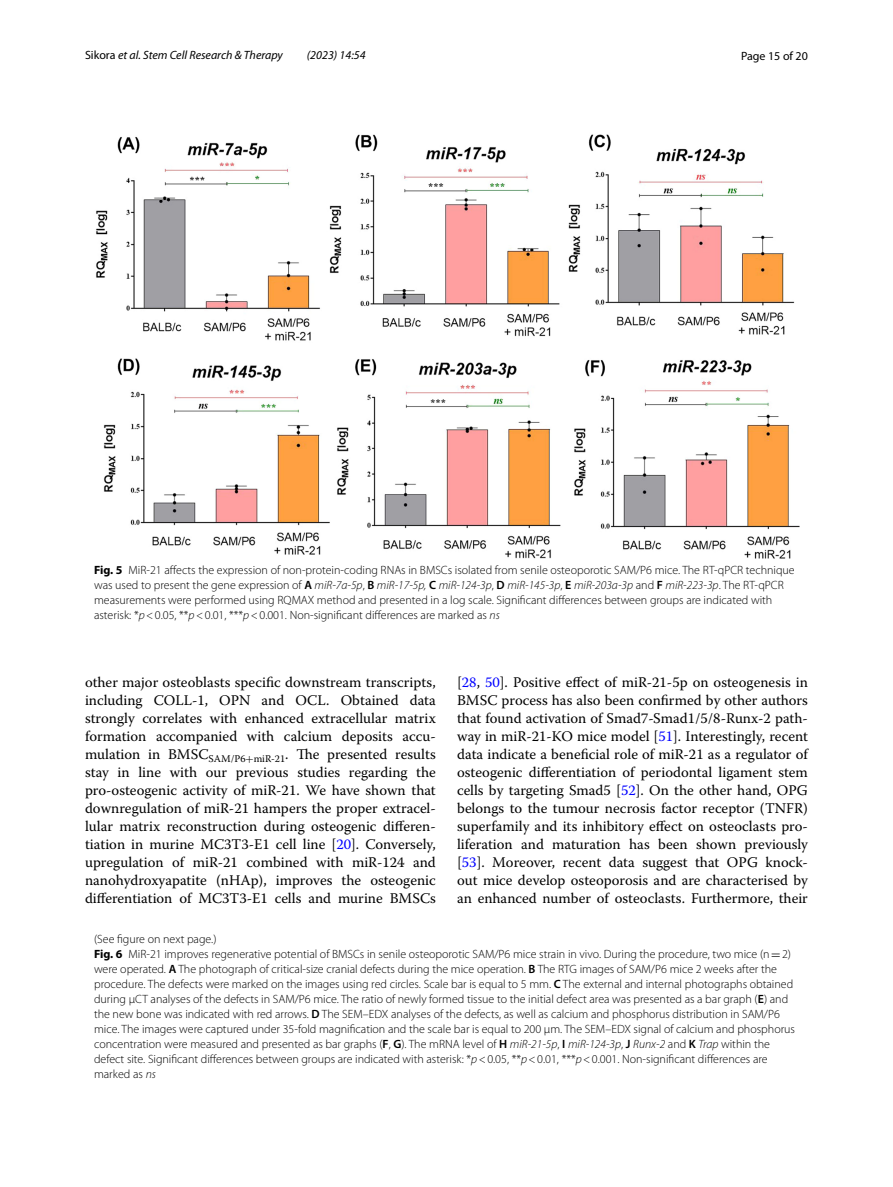
<style>
.page{position:relative;width:893px;height:1187px;background:#fff}
.page>*{position:absolute;margin:0;border:0;box-sizing:border-box;transform-origin:0 0}
.t1{font:14.7px/18px "Warnock Pro";color:#000;text-align:justify}
.t2{font:300 12px/15px "Myriad Pro";color:#000}
.t3{font:italic 12px "Myriad Pro";color:#000}
.t4{font:12px "Myriad Pro";color:#000}
.s1{font-style:normal}
.s2{font-weight:700}
.s3{font-weight:600}
.s4{font-style:italic}
.s5{color:#00f}
.s6{font-family:"MTSY";font-weight:400}
</style>
<div class="page">
<img style="left:96px;top:134px;width:703px;height:425px">
<p class="t3" style="left:85px;top:48px;width:199px"><span class="s1">Sikora</span> et al. Stem Cell Research &amp; Therapy</p>
<p class="t3" style="left:307px;top:48px;width:60px">(2023) 14:54</p>
<p class="t4" style="left:741px;top:48px;width:68px">Page 15 of 20</p>
<p class="t2" style="left:94px;top:563px;width:702px"><span class="s2">Fig. 5</span> MiR-21 affects the expression of non-protein-coding RNAs in BMSCs isolated from senile osteoporotic SAM/P6 mice. The RT-qPCR technique was used to present the gene expression of <span class="s3">A</span> <span class="s4">miR-7a-5p</span>, <span class="s3">B</span> <span class="s4">miR-17-5p,</span> <span class="s3">C</span> <span class="s4">miR-124-3p</span>, <span class="s3">D</span> <span class="s4">miR-145-3p</span>, <span class="s3">E</span> <span class="s4">miR-203a-3p</span> and <span class="s3">F</span> <span class="s4">miR-223-3p</span>. The RT-qPCR measurements were performed using RQMAX method and presented in a log scale. Significant differences between groups are indicated with asterisk: *<span class="s4">p</span>&lt;0.05, **<span class="s4">p</span>&lt;0.01, ***<span class="s4">p</span>&lt;0.001. Non-significant differences are marked as <span class="s4">ns</span></p>
<p class="t1" style="left:85px;top:672px;width:352px">other major osteoblasts specific downstream transcripts, including COLL-1, OPN and OCL. Obtained data strongly correlates with enhanced extracellular matrix formation accompanied with calcium deposits accu&shy;mulation in BMSC<sub>SAM/P6</sub><sub>+</sub><sub>miR-21</sub>. The presented results stay in line with our previous studies regarding the pro-osteogenic activity of miR-21. We have shown that downregulation of miR-21 hampers the proper extracel&shy;lular matrix reconstruction during osteogenic differen&shy;tiation in murine MC3T3-E1 cell line [<span class="s5">20</span>]. Conversely, upregulation of miR-21 combined with miR-124 and nanohydroxyapatite (nHAp), improves the osteogenic differentiation of MC3T3-E1 cells and murine BMSCs</p>
<p class="t1" style="left:457px;top:672px;width:352px">[<span class="s5">28</span>, <span class="s5">50</span>]. Positive effect of miR-21-5p on osteogenesis in BMSC process has also been confirmed by other authors that found activation of Smad7-Smad1/5/8-Runx-2 path&shy;way in miR-21-KO mice model [<span class="s5">51</span>]. Interestingly, recent data indicate a beneficial role of miR-21 as a regulator of osteogenic differentiation of periodontal ligament stem cells by targeting Smad5 [<span class="s5">52</span>]. On the other hand, OPG belongs to the tumour necrosis factor receptor (TNFR) superfamily and its inhibitory effect on osteoclasts pro&shy;liferation and maturation has been shown previously [<span class="s5">53</span>]. Moreover, recent data suggest that OPG knock&shy;out mice develop osteoporosis and are characterised by an enhanced number of osteoclasts. Furthermore, their</p>
<p class="t2" style="left:94px;top:931px;width:124px">(See figure on next page.)</p>
<p class="t2" style="left:94px;top:946px;width:702px"><span class="s2">Fig. 6</span> MiR-21 improves regenerative potential of BMSCs in senile osteoporotic SAM/P6 mice strain in vivo. During the procedure, two mice (n<span class="s6">=</span>2) were operated. <span class="s3">A</span> The photograph of critical-size cranial defects during the mice operation. <span class="s3">B</span> The RTG images of SAM/P6 mice 2 weeks after the procedure. The defects were marked on the images using red circles. Scale bar is equal to 5 mm. <span class="s3">C</span> The external and internal photographs obtained during µCT analyses of the defects in SAM/P6 mice. The ratio of newly formed tissue to the initial defect area was presented as a bar graph (<span class="s3">E</span>) and the new bone was indicated with red arrows. <span class="s3">D</span> The SEM–EDX analyses of the defects, as well as calcium and phosphorus distribution in SAM/P6 mice. The images were captured under 35-fold magnification and the scale bar is equal to 200 µm. The SEM–EDX signal of calcium and phosphorus concentration were measured and presented as bar graphs (<span class="s3">F</span>, <span class="s3">G</span>). The mRNA level of <span class="s3">H</span> <span class="s4">miR-21-5p</span>, <span class="s3">I</span> <span class="s4">miR-124-3p</span>, <span class="s3">J</span> <span class="s4">Runx-2</span> and <span class="s3">K</span> <span class="s4">Trap</span> within the defect site. Significant differences between groups are indicated with asterisk: *<span class="s4">p</span>&lt;0.05, **<span class="s4">p</span>&lt;0.01, ***<span class="s4">p</span>&lt;0.001. Non-significant differences are marked as <span class="s4">ns</span></p>
</div>
